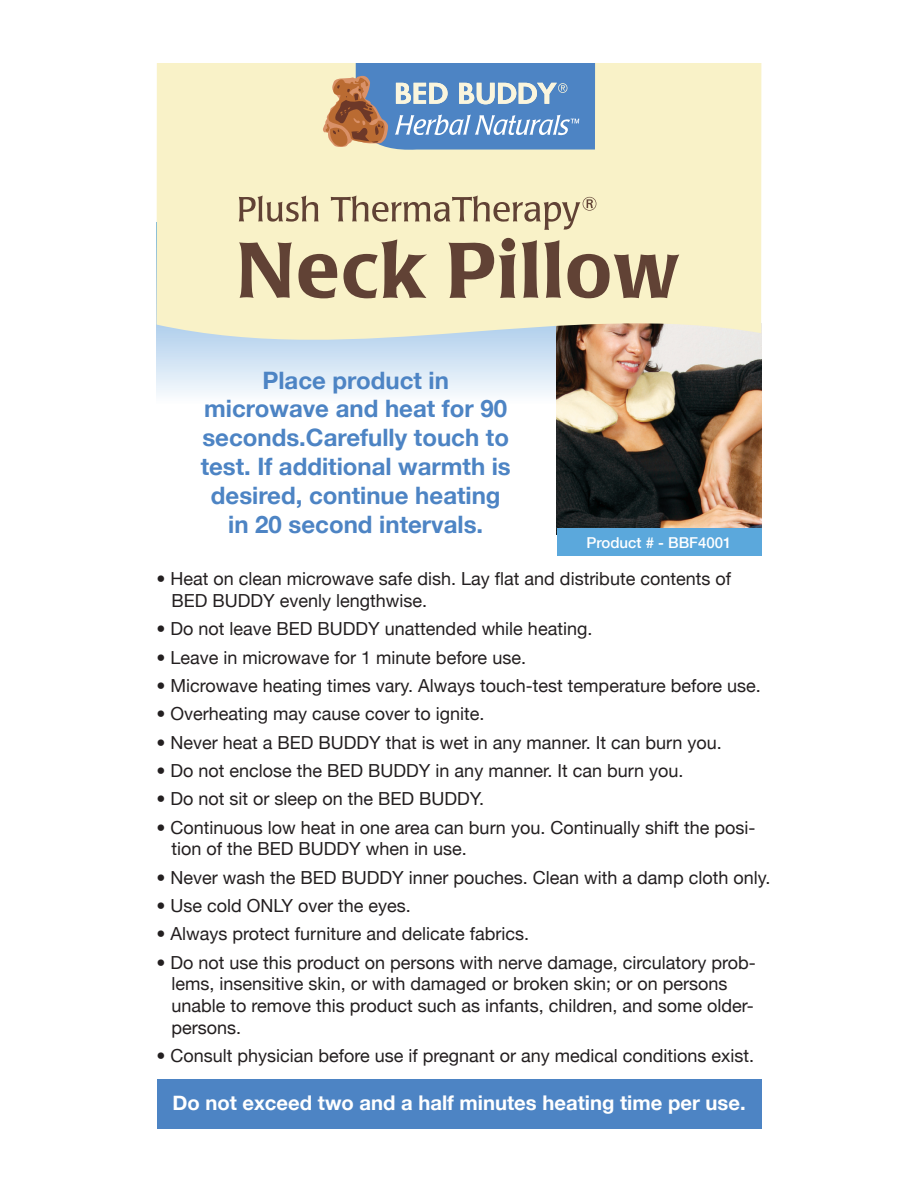
<style>
.page{position:relative;width:918px;height:1188px;background:#fff}
.page>*{position:absolute;margin:0;border:0;box-sizing:border-box;transform-origin:0 0}
.t1{font:700 24px/28.8px "Helvetica Neue";color:#4d84c4;text-align:center}
.t2{font:700 20.25px "Helvetica Neue";color:#fff}
.t3{font:18px/21.6px "Helvetica Neue";color:#231f20}
.t4{font:500 15px "Helvetica Neue";color:#fff}
</style>
<div class="page">
<svg style="left:157px;top:369px;width:400px;height:122px"></svg>
<img style="left:557px;top:369px;width:204px;height:159px">
<div style="left:557px;top:528px;width:204px;height:28px;background:#5ba8dc"></div>
<svg style="left:157px;top:63px;width:604px;height:306px;background:#efeac9"></svg>
<div style="left:157px;top:1079px;width:604px;height:50px;background:#4d84c4"></div>
<svg style="left:239px;top:242px;width:53px;height:56px;background:#a28d74"></svg>
<svg style="left:298px;top:254px;width:39px;height:44px;background:#9d886f"></svg>
<svg style="left:343px;top:239px;width:84px;height:59px;background:#baa98b"></svg>
<svg style="left:448px;top:238px;width:68px;height:60px;background:#ac997e"></svg>
<svg style="left:522px;top:240px;width:16px;height:58px"></svg>
<svg style="left:544px;top:240px;width:17px;height:58px"></svg>
<svg style="left:567px;top:254px;width:112px;height:44px;background:#a69277"></svg>
<svg style="left:239px;top:195px;width:80px;height:27px;background:#c6b797"></svg>
<svg style="left:331px;top:195px;width:265px;height:35px;background:#d7caa7"></svg>
<svg style="left:321px;top:63px;width:274px;height:89px;background:#7f99b8"></svg>
<h1 class="t1" style="left:201px;top:365px;width:312px">Place product in microwave and heat for 90 seconds.Carefully touch to test. If additional warmth is desired, continue heating in 20 second intervals.</h1>
<p class="t3" style="left:172px;top:568px;width:561px;text-indent:-15px">• Heat on clean microwave safe dish. Lay flat and distribute contents of<br>BED BUDDY evenly lengthwise.</p>
<p class="t3" style="left:157px;top:618px;width:437px">• Do not leave BED BUDDY unattended while heating.</p>
<p class="t3" style="left:157px;top:646px;width:371px">• Leave in microwave for 1 minute before use.</p>
<p class="t3" style="left:157px;top:675px;width:606px">• Microwave heating times vary. Always touch-test temperature before use.</p>
<p class="t3" style="left:157px;top:703px;width:330px">• Overheating may cause cover to ignite.</p>
<p class="t3" style="left:157px;top:731px;width:567px">• Never heat a BED BUDDY that is wet in any manner. It can burn you.</p>
<p class="t3" style="left:157px;top:760px;width:528px">• Do not enclose the BED BUDDY in any manner. It can burn you.</p>
<p class="t3" style="left:157px;top:788px;width:329px">• Do not sit or sleep on the BED BUDDY.</p>
<p class="t3" style="left:172px;top:816px;width:585px;text-indent:-15px">• Continuous low heat in one area can burn you. Continually shift the posi&shy;tion of the BED BUDDY when in use.</p>
<p class="t3" style="left:157px;top:866px;width:615px">• Never wash the BED BUDDY inner pouches. Clean with a damp cloth only.</p>
<p class="t3" style="left:157px;top:895px;width:256px">• Use cold ONLY over the eyes.</p>
<p class="t3" style="left:157px;top:923px;width:374px">• Always protect furniture and delicate fabrics.</p>
<p class="t3" style="left:172px;top:951px;width:586px;text-indent:-15px">• Do not use this product on persons with nerve damage, circulatory prob&shy;lems, insensitive skin, or with damaged or broken skin; or on persons unable to remove this product such as infants, children, and some older&shy;persons.</p>
<p class="t3" style="left:157px;top:1044px;width:599px">• Consult physician before use if pregnant or any medical conditions exist.</p>
<p class="t4" style="left:587px;top:534px;width:147px">Product # - BBF4001</p>
<p class="t2" style="left:172px;top:1090px;width:575px">Do not exceed two and a half minutes heating time per use.</p>
</div>
